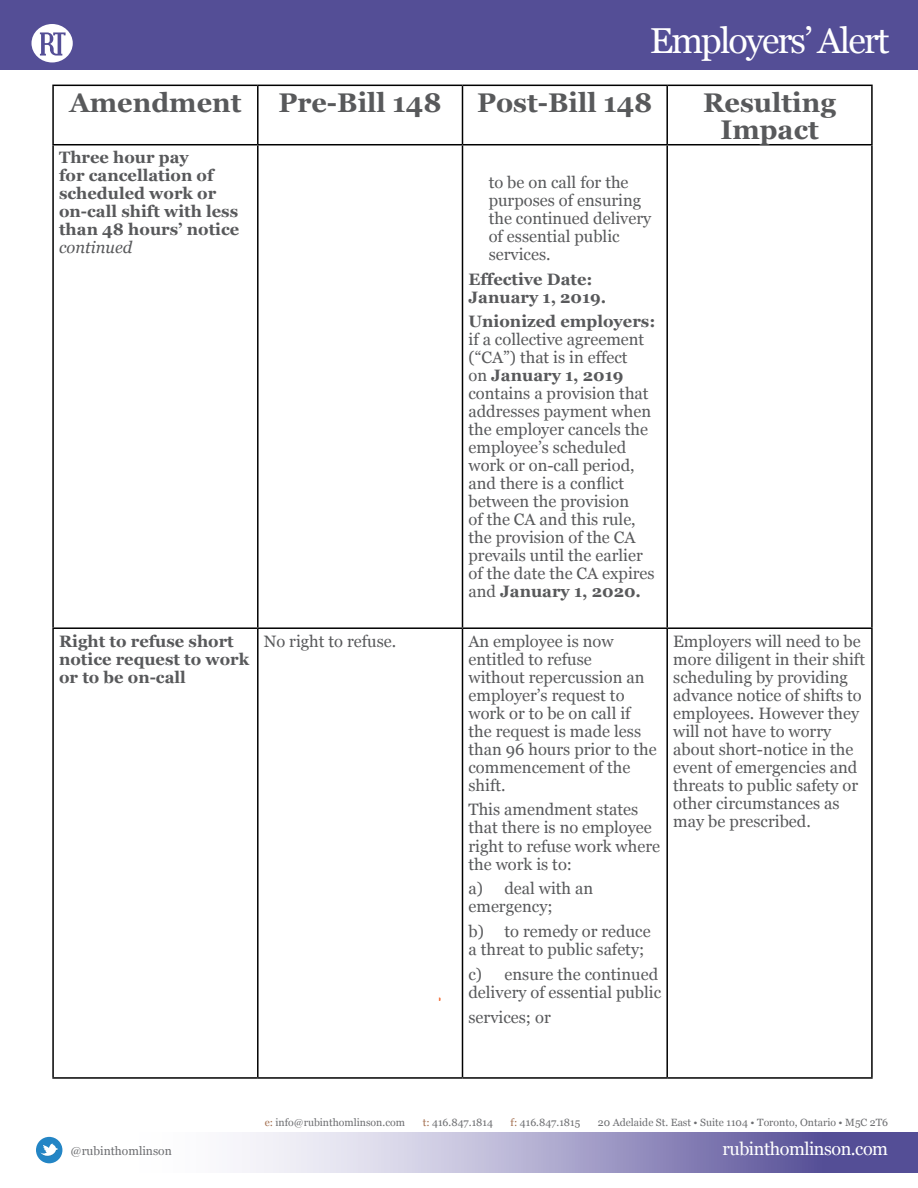
<style>
.page{position:relative;width:918px;height:1188px;background:#fff}
.page>*{position:absolute;margin:0;border:0;box-sizing:border-box;transform-origin:0 0}
.t1{font:36px "Georgia";letter-spacing:-.05em;color:#fff}
.t2{font:700 27px/27px "Georgia";color:#58595b;text-align:center}
.t3{font:18px "Georgia";letter-spacing:-.025em;color:#fff}
.t4{font:16.5px/18px "Georgia";color:#58595b}
.t5{font:700 16.5px/18px "Georgia";color:#58595b}
.t6{font:italic 16.5px "Georgia";color:#58595b}
.t7{font:12px "Georgia";color:#6d6e71}
.t8{font:10.5px "Georgia";color:#6d6e71}
.s1{font-weight:700}
.s2{color:#a46f4f}
</style>
<div class="page">
<div style="left:0;top:0;width:918px;height:69px;background:#544e96"></div>
<svg style="left:32px;top:24px;width:41px;height:38px"></svg>
<svg style="left:36px;top:1132px;width:882px;height:41px"></svg>
<div style="left:36px;top:1137px;width:26px;height:26px;background:#2385c5;border-radius:50%"></div>
<svg style="left:40px;top:1144px;width:18px;height:12px"></svg>
<hr style="left:52px;top:85px;width:206px;height:1px;background:#000">
<hr style="left:52px;top:86px;width:2px;height:58px;background:#000">
<hr style="left:258px;top:85px;width:204px;height:1px;background:#000">
<hr style="left:257px;top:86px;width:2px;height:58px;background:#000">
<hr style="left:462px;top:85px;width:205px;height:1px;background:#000">
<hr style="left:462px;top:86px;width:1px;height:58px;background:#000">
<hr style="left:667px;top:85px;width:206px;height:1px;background:#000">
<hr style="left:666px;top:86px;width:2px;height:58px;background:#000">
<hr style="left:871px;top:86px;width:2px;height:58px;background:#000">
<hr style="left:52px;top:144px;width:206px;height:1px;background:#000">
<hr style="left:52px;top:145px;width:2px;height:482px;background:#000">
<hr style="left:258px;top:144px;width:204px;height:1px;background:#000">
<hr style="left:257px;top:145px;width:2px;height:482px;background:#000">
<hr style="left:462px;top:144px;width:205px;height:1px;background:#000">
<hr style="left:462px;top:145px;width:1px;height:482px;background:#000">
<hr style="left:667px;top:144px;width:206px;height:1px;background:#000">
<hr style="left:666px;top:145px;width:2px;height:482px;background:#000">
<hr style="left:871px;top:145px;width:2px;height:482px;background:#000">
<hr style="left:52px;top:627px;width:206px;height:2px;background:#000">
<hr style="left:52px;top:629px;width:2px;height:448px;background:#000">
<hr style="left:258px;top:627px;width:204px;height:2px;background:#000">
<hr style="left:257px;top:629px;width:2px;height:448px;background:#000">
<hr style="left:462px;top:627px;width:205px;height:2px;background:#000">
<hr style="left:462px;top:629px;width:1px;height:448px;background:#000">
<hr style="left:667px;top:627px;width:206px;height:2px;background:#000">
<hr style="left:666px;top:629px;width:2px;height:448px;background:#000">
<hr style="left:871px;top:629px;width:2px;height:448px;background:#000">
<hr style="left:52px;top:1077px;width:206px;height:2px;background:#000">
<hr style="left:258px;top:1077px;width:204px;height:2px;background:#000">
<hr style="left:462px;top:1077px;width:205px;height:2px;background:#000">
<hr style="left:667px;top:1077px;width:206px;height:2px;background:#000">
<h1 class="t1" style="left:650px;top:19px;width:241px">Employers’ Alert</h1>
<h2 class="t2" style="left:69px;top:89px;width:174px">Amendment</h2>
<h2 class="t2" style="left:279px;top:89px;width:165px">Pre-Bill 148</h2>
<h2 class="t2" style="left:477px;top:89px;width:177px">Post-Bill 148</h2>
<h2 class="t2" style="left:703px;top:89px;width:134px">Resulting<br>Impact</h2>
<p class="t5" style="left:59px;top:149px;width:182px">Three hour pay<br>for cancellation of scheduled work or on-call shift with less than 48 hours’ notice</p>
<p class="t6" style="left:59px;top:237px;width:75px">continued</p>
<p class="t4" style="left:489px;top:174px;width:164px">to be on call for the purposes of ensuring the continued delivery of essential public services.</p>
<p class="t5" style="left:469px;top:270px;width:139px">Effective Date:<br>January 1, 2019.</p>
<p class="t5" style="left:469px;top:313px;width:188px">Unionized employers:</p>
<p class="t4" style="left:469px;top:331px;width:188px">if a collective agreement (“CA”) that is in effect<br>on <span class="s1">January 1, 2019 </span>contains a provision that addresses payment when the employer cancels the employee’s scheduled work or on-call period, and there is a conflict between the provision<br>of the CA and this rule, the provision of the CA prevails until the earlier of the date the CA expires and <span class="s1">January 1, 2020.</span></p>
<p class="t5" style="left:59px;top:632px;width:192px">Right to refuse short notice request to work or to be on-call</p>
<p class="t4" style="left:264px;top:632px;width:134px">No right to refuse.</p>
<p class="t4" style="left:469px;top:632px;width:190px">An employee is now entitled to refuse<br>without repercussion an employer’s request to work or to be on call if the request is made less than 96 hours prior to the commencement of the shift.</p>
<p class="t4" style="left:469px;top:801px;width:193px">This amendment states that there is no employee right to refuse work where the work is to:</p>
<p class="t4" style="left:469px;top:880px;width:126px">a) deal with an emergency;</p>
<p class="t4" style="left:469px;top:923px;width:184px">b) to remedy or reduce a threat to public safety;</p>
<p class="t4" style="left:469px;top:965px;width:194px">c) ensure the continued delivery of essential public</p>
<p class="t4" style="left:469px;top:1008px;width:84px">services; or</p>
<p class="t4" style="left:673px;top:632px;width:193px">Employers will need to be more diligent in their shift scheduling by providing advance notice of shifts to employees. However they will not have to worry about short-notice in the event of emergencies and threats to public safety or other circumstances as may be prescribed.</p>
<p class="t7" style="left:71px;top:1143px;width:103px">@rubinthomlinson</p>
<p class="t8" style="left:265px;top:1116px;width:142px"><span class="s2">e:</span> info@rubinthomlinson.com</p>
<p class="t8" style="left:423px;top:1116px;width:72px"><span class="s2">t:</span> 416.847.1814</p>
<p class="t8" style="left:511px;top:1116px;width:71px"><span class="s2">f:</span> 416.847.1815</p>
<p class="t8" style="left:598px;top:1116px;width:292px">20 Adelaide St. East • Suite 1104 • Toronto, Ontario • M5C 2T6</p>
<p class="t3" style="left:723px;top:1137px;width:167px">rubinthomlinson.com</p>
</div>
